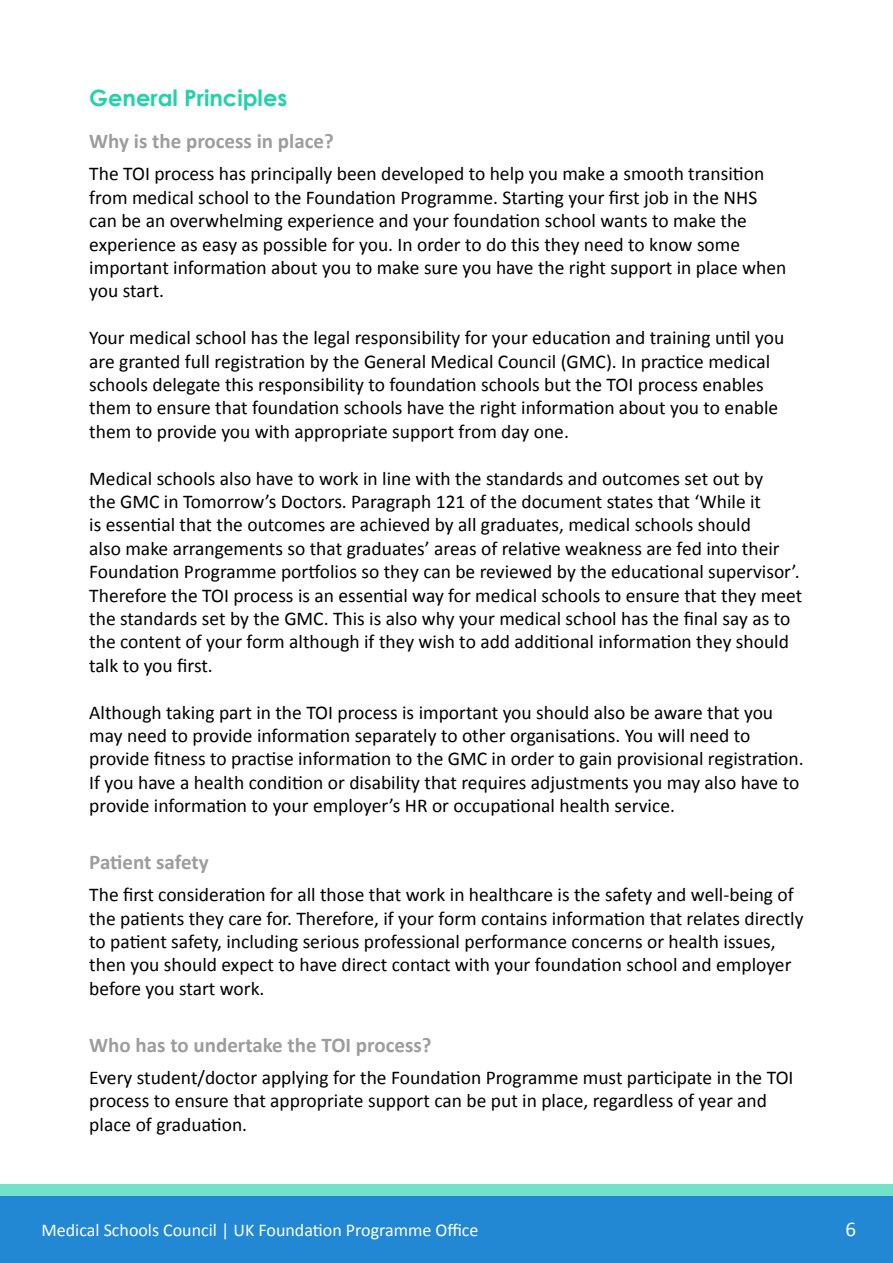
<style>
.page{position:relative;width:893px;height:1263px;background:#fff}
.page>*{position:absolute;margin:0;border:0;box-sizing:border-box;transform-origin:0 0}
.t1{font:700 22.5px "Century Gothic";color:#23d1aa}
.t2{font:700 21px "Calibri";color:#9d9d9c}
.t3{font:21px "Calibri";color:#fff}
.t4{font:19.5px/23.4px "Calibri";color:#000}
.t5{font:18px "Calibri";color:#fff}
</style>
<div class="page">
<div style="left:0;top:1184px;width:893px;height:79px;background:#2388d3"></div>
<div style="left:0;top:1184px;width:893px;height:12px;background:#72e2c9"></div>
<p class="t1" style="left:89px;top:81px;width:199px">General Principles</p>
<p class="t2" style="left:89px;top:128px;width:246px">Why is the process in place?</p>
<p class="t4" style="left:89px;top:162px;width:699px">The TOI process has principally been developed to help you make a smooth transition from medical school to the Foundation Programme. Starting your first job in the NHS can be an overwhelming experience and your foundation school wants to make the experience as easy as possible for you. In order to do this they need to know some important information about you to make sure you have the right support in place when you start.</p>
<p class="t4" style="left:89px;top:326px;width:696px">Your medical school has the legal responsibility for your education and training until you are granted full registration by the General Medical Council (GMC). In practice medical schools delegate this responsibility to foundation schools but the TOI process enables them to ensure that foundation schools have the right information about you to enable them to provide you with appropriate support from day one.</p>
<p class="t4" style="left:89px;top:466px;width:714px">Medical schools also have to work in line with the standards and outcomes set out by<br>the GMC in Tomorrow’s Doctors. Paragraph 121 of the document states that ‘While it<br>is essential that the outcomes are achieved by all graduates, medical schools should<br>also make arrangements so that graduates’ areas of relative weakness are fed into their Foundation Programme portfolios so they can be reviewed by the educational supervisor’.<br>Therefore the TOI process is an essential way for medical schools to ensure that they meet the standards set by the GMC. This is also why your medical school has the final say as to the content of your form although if they wish to add additional information they should talk to you first.</p>
<p class="t4" style="left:89px;top:700px;width:716px">Although taking part in the TOI process is important you should also be aware that you may need to provide information separately to other organisations. You will need to provide fitness to practise information to the GMC in order to gain provisional registration.<br>If you have a health condition or disability that requires adjustments you may also have to provide information to your employer’s HR or occupational health service.</p>
<p class="t2" style="left:89px;top:849px;width:121px">Patient safety</p>
<p class="t4" style="left:89px;top:883px;width:716px">The first consideration for all those that work in healthcare is the safety and well-being of the patients they care for. Therefore, if your form contains information that relates directly to patient safety, including serious professional performance concerns or health issues, then you should expect to have direct contact with your foundation school and employer before you start work.</p>
<p class="t2" style="left:89px;top:1031px;width:344px">Who has to undertake the TOI process?</p>
<p class="t4" style="left:89px;top:1066px;width:706px">Every student/doctor applying for the Foundation Programme must participate in the TOI process to ensure that appropriate support can be put in place, regardless of year and place of graduation.</p>
<p class="t5" style="left:41px;top:1219px;width:439px">Medical Schools Council | UK Foundation Programme Office</p>
<p class="t3" style="left:845px;top:1216px;width:12px">6</p>
</div>
